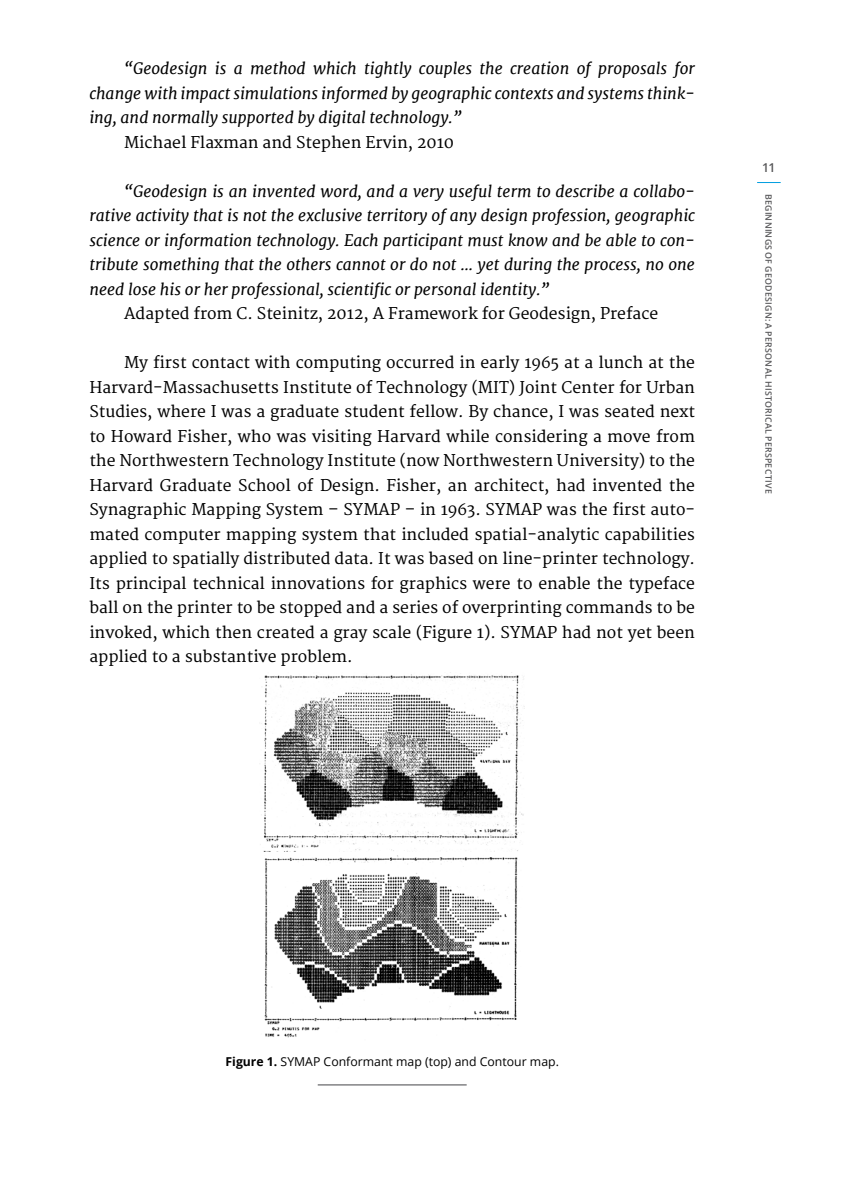
<style>
.page{position:relative;width:844px;height:1191px;background:#fff}
.page>*{position:absolute;margin:0;border:0;box-sizing:border-box;transform-origin:0 0}
.t1{font:15.75px/24.5px "Merriweather";color:#000;text-align:justify}
.t2{font:italic 15.75px/24.5px "Merriweather";color:#000;text-align:justify}
.t3{font:12.25px "Open Sans";color:#000}
.t4{font:600 12.25px "Open Sans";color:#58585a}
.t5{font:600 8.75px "Open Sans";letter-spacing:.03em;color:#58585a}
.s1{font-weight:700}
</style>
<div class="page">
<svg style="left:757px;top:182px;width:23px;height:1px"></svg>
<img style="left:261px;top:672px;width:263px;height:179px">
<img style="left:264px;top:855px;width:254px;height:183px">
<hr style="left:317px;top:1084px;width:149px;height:1px;background:#444447">
<p class="t2" style="left:89px;top:56px;width:607px;text-indent:35px">“Geodesign is a method which tightly couples the creation of proposals for change with impact simulations informed by geographic contexts and systems think&shy;ing, and normally supported by digital technology.”</p>
<p class="t1" style="left:124px;top:130px;width:331px">Michael Flaxman and Stephen Ervin, 2010</p>
<p class="t2" style="left:89px;top:179px;width:607px;text-indent:35px">“Geodesign is an invented word, and a very useful term to describe a collabo&shy;rative activity that is not the exclusive territory of any design profession, geographic science or information technology. Each participant must know and be able to con&shy;tribute something that the others cannot or do not … yet during the process, no one need lose his or her professional, scientific or personal identity.”</p>
<p class="t1" style="left:124px;top:302px;width:535px">Adapted from C. Steinitz, 2012, A Framework for Geodesign, Preface</p>
<p class="t1" style="left:89px;top:351px;width:607px;text-indent:35px">My first contact with computing occurred in early 1965 at a lunch at the Harvard-Massachusetts Institute of Technology (MIT) Joint Center for Urban Studies, where I was a graduate student fellow. By chance, I was seated next to Howard Fisher, who was visiting Harvard while considering a move from the Northwestern Technology Institute (now Northwestern University) to the Harvard Graduate School of Design. Fisher, an architect, had invented the Synagraphic Mapping System – SYMAP – in 1963. SYMAP was the first auto&shy;mated computer mapping system that included spatial-analytic capabilities applied to spatially distributed data. It was based on line-printer technology.<br>Its principal technical innovations for graphics were to enable the typeface ball on the printer to be stopped and a series of overprinting commands to be invoked, which then created a gray scale (Figure 1). SYMAP had not yet been applied to a substantive problem.</p>
<p class="t4" style="left:762px;top:159px;width:15px">11</p>
<p class="t5" style="left:774px;top:194px;width:301px;rotate:90deg">BEGINNINGS OF GEODESIGN: A PERSONAL HISTORICAL PERSPECTIVE</p>
<p class="t3" style="left:225px;top:1053px;width:335px"><span class="s1">Figure 1.</span> SYMAP Conformant map (top) and Contour map.</p>
</div>
